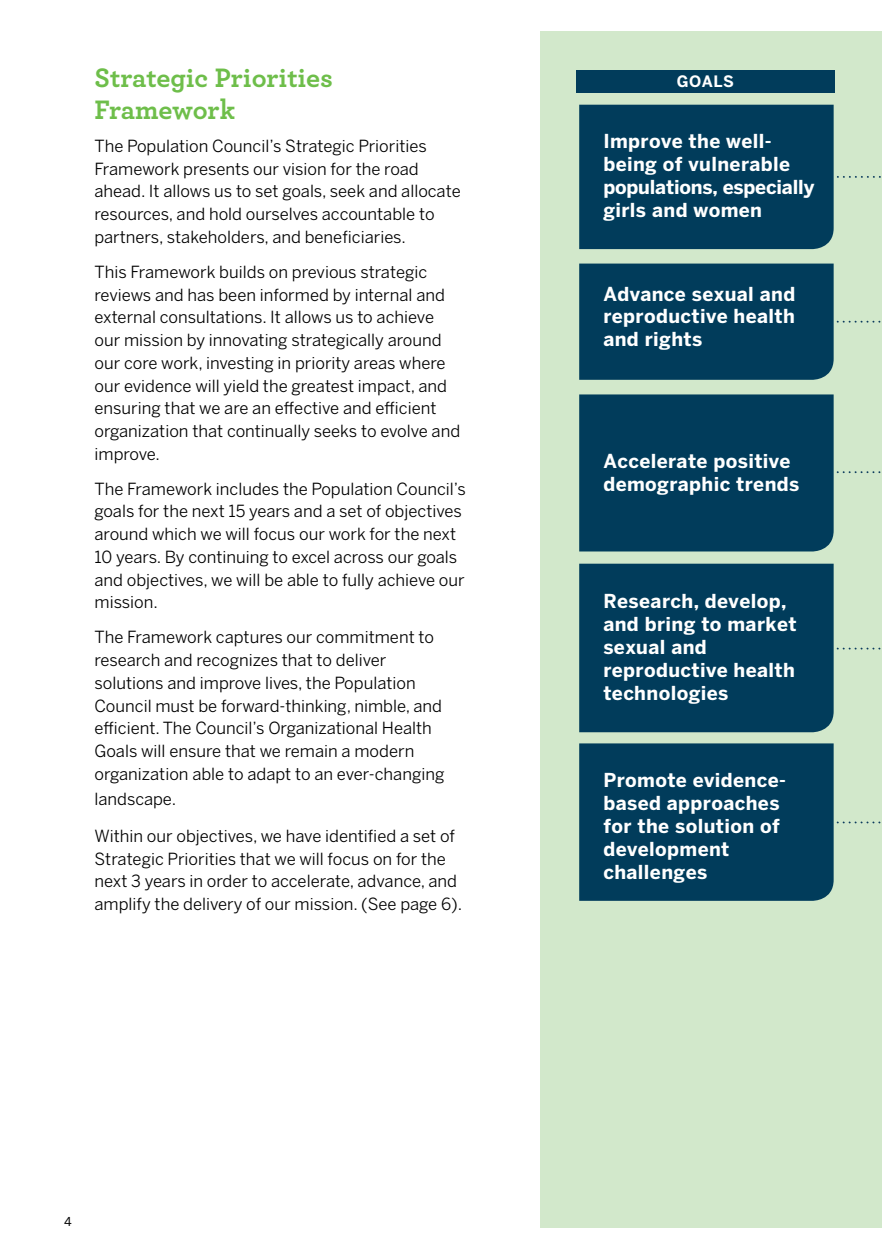
<style>
.page{position:relative;width:882px;height:1260px;background:#fff}
.page>*{position:absolute;margin:0;border:0;box-sizing:border-box;transform-origin:0 0}
.t1{font:700 28px/31.5px "Archer";color:#6ebe4a}
.t2{font:700 19.07px/22.9px "Benton Sans";letter-spacing:.02em;color:#fff}
.t3{font:16.62px/22.8px "Benton Sans";color:#000}
.t4{font:700 15.58px "Benton Sans";color:#fff}
.t5{font:12.25px "Benton Sans";color:#000}
</style>
<div class="page">
<div style="left:541px;top:32px;width:341px;height:1196px;background:#d2e8cb"></div>
<svg style="left:579px;top:394px;width:302px;height:157px"></svg>
<svg style="left:579px;top:564px;width:302px;height:168px"></svg>
<svg style="left:579px;top:743px;width:302px;height:158px"></svg>
<svg style="left:579px;top:105px;width:302px;height:144px"></svg>
<svg style="left:579px;top:264px;width:302px;height:116px"></svg>
<div style="left:576px;top:70px;width:259px;height:23px;background:#013c5b"></div>
<h1 class="t1" style="left:94px;top:60px;width:240px">Strategic Priorities<br>Framework</h1>
<p class="t3" style="left:94px;top:134px;width:368px">The Population Council’s Strategic Priorities Framework presents our vision for the road ahead. It allows us to set goals, seek and allocate resources, and hold ourselves accountable to partners, stakeholders, and beneficiaries.</p>
<p class="t3" style="left:94px;top:260px;width:367px">This Framework builds on previous strategic reviews and has been informed by internal and external consultations. It allows us to achieve our mission by innovating strategically around our core work, investing in priority areas where our evidence will yield the greatest impact, and ensuring that we are an effective and efficient organization that continually seeks to evolve and improve.</p>
<p class="t3" style="left:94px;top:477px;width:373px">The Framework includes the Population Council’s goals for the next 15 years and a set of objectives around which we will focus our work for the next 10 years. By continuing to excel across our goals and objectives, we will be able to fully achieve our mission.</p>
<p class="t3" style="left:94px;top:626px;width:351px">The Framework captures our commitment to research and recognizes that to deliver solutions and improve lives, the Population Council must be forward-thinking, nimble, and efficient. The Council’s Organizational Health Goals will ensure that we remain a modern organization able to adapt to an ever-changing</p>
<p class="t3" style="left:94px;top:787px;width:83px">landscape.</p>
<p class="t3" style="left:94px;top:824px;width:369px">Within our objectives, we have identified a set of Strategic Priorities that we will focus on for the next 3 years in order to accelerate, advance, and amplify the delivery of our mission. (See page 6).</p>
<p class="t5" style="left:64px;top:1215px;width:9px">4</p>
<p class="t4" style="left:677px;top:72px;width:25px">GOALS</p>
<p class="t2" style="left:603px;top:129px;width:212px">I mprove the well&shy;being of vulnerable populations, especially girls and women</p>
<p class="t2" style="left:603px;top:282px;width:193px;text-align:justify">Advance sexual and reproductive health and rights</p>
<p class="t2" style="left:603px;top:449px;width:197px">Accelerate positive demographic trends</p>
<p class="t2" style="left:603px;top:589px;width:195px">Research, develop, and bring to market sexual and reproductive health technologies</p>
<p class="t2" style="left:603px;top:768px;width:184px">Promote evidence&shy;based approaches for the solution of development challenges</p>
</div>
